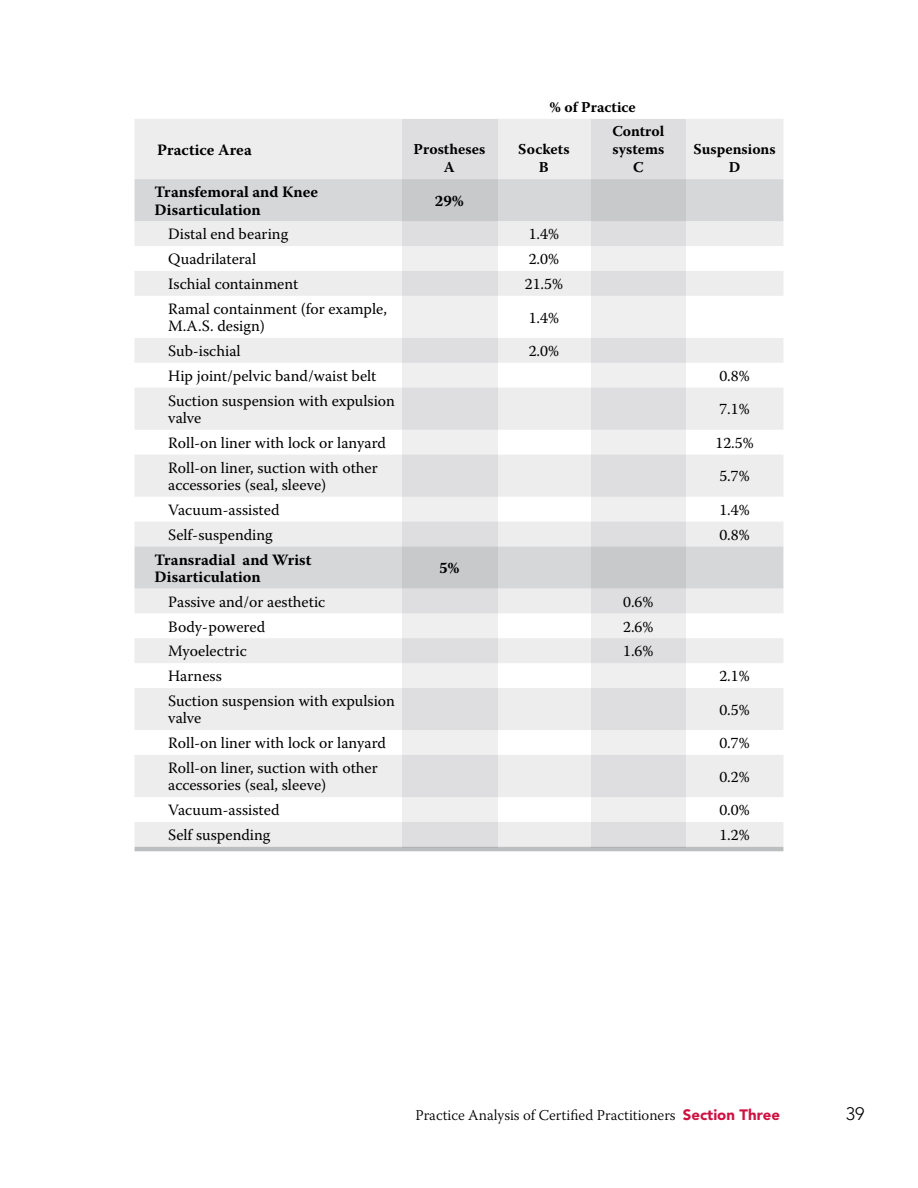
<style>
.page{position:relative;width:918px;height:1188px;background:#fff}
.page>*{position:absolute;margin:0;border:0;box-sizing:border-box;transform-origin:0 0}
.t1{font:300 18px "Avenir";color:#000}
.t2{font:15.75px/17.2px "Warnock Pro";color:#000}
.t3{font:700 15.75px/17.2px "Warnock Pro";color:#000}
.t4{font:700 15px/18px "Warnock Pro";color:#000;text-align:center}
.t5{font:300 15px "Warnock Pro";color:#000}
.s1{font-family:"Avenir";font-weight:900;color:#ce1141}
</style>
<div class="page">
<svg style="left:135px;top:119px;width:648px;height:728px;fill:#ededee"></svg>
<svg style="left:135px;top:179px;width:648px;height:410px"></svg>
<svg style="left:135px;top:847px;width:648px;height:4px;background:#bbbdbf"></svg>
<svg style="left:402px;top:119px;width:95px;height:728px;fill:#dedee0"></svg>
<svg style="left:591px;top:119px;width:95px;height:728px;fill:#dedee0"></svg>
<p class="t4" style="left:550px;top:98px;width:88px">% of Practice</p>
<p class="t3" style="left:157px;top:141px;width:96px">Practice Area</p>
<p class="t4" style="left:414px;top:140px;width:73px">Prostheses<br>A</p>
<p class="t4" style="left:518px;top:140px;width:53px">Sockets<br>B</p>
<p class="t4" style="left:612px;top:122px;width:53px">Control systems<br>C</p>
<p class="t4" style="left:694px;top:140px;width:84px">Suspensions<br>D</p>
<p class="t3" style="left:155px;top:183px;width:165px">Transfemoral and Knee<br>Disarticulation</p>
<p class="t3" style="left:435px;top:192px;width:31px">29%</p>
<p class="t2" style="left:168px;top:225px;width:122px">Distal end bearing</p>
<p class="t2" style="left:529px;top:225px;width:32px">1.4%</p>
<p class="t2" style="left:168px;top:250px;width:90px">Quadrilateral</p>
<p class="t2" style="left:529px;top:250px;width:32px">2.0%</p>
<p class="t2" style="left:168px;top:275px;width:132px">Ischial containment</p>
<p class="t2" style="left:525px;top:275px;width:40px">21.5%</p>
<p class="t2" style="left:168px;top:300px;width:220px">Ramal containment (for example,<br>M.A.S. design)</p>
<p class="t2" style="left:529px;top:309px;width:32px">1.4%</p>
<p class="t2" style="left:168px;top:342px;width:74px">Sub-ischial</p>
<p class="t2" style="left:529px;top:342px;width:32px">2.0%</p>
<p class="t2" style="left:168px;top:367px;width:210px">Hip joint/pelvic band/waist belt</p>
<p class="t2" style="left:719px;top:367px;width:32px">0.8%</p>
<p class="t2" style="left:168px;top:392px;width:228px">Suction suspension with expulsion valve</p>
<p class="t2" style="left:719px;top:400px;width:32px">7.1%</p>
<p class="t2" style="left:168px;top:434px;width:219px">Roll-on liner with lock or lanyard</p>
<p class="t2" style="left:715px;top:434px;width:40px">12.5%</p>
<p class="t2" style="left:168px;top:459px;width:211px">Roll-on liner, suction with other accessories (seal, sleeve)</p>
<p class="t2" style="left:719px;top:467px;width:32px">5.7%</p>
<p class="t2" style="left:168px;top:501px;width:113px">Vacuum-assisted</p>
<p class="t2" style="left:719px;top:501px;width:32px">1.4%</p>
<p class="t2" style="left:168px;top:526px;width:106px">Self-suspending</p>
<p class="t2" style="left:719px;top:526px;width:32px">0.8%</p>
<p class="t3" style="left:155px;top:551px;width:158px">Transradial and Wrist<br>Disarticulation</p>
<p class="t3" style="left:439px;top:559px;width:22px">5%</p>
<p class="t2" style="left:168px;top:593px;width:159px">Passive and/or aesthetic</p>
<p class="t2" style="left:623px;top:593px;width:32px">0.6%</p>
<p class="t2" style="left:168px;top:617px;width:99px">Body-powered</p>
<p class="t2" style="left:623px;top:617px;width:32px">2.6%</p>
<p class="t2" style="left:168px;top:642px;width:80px">Myoelectric</p>
<p class="t2" style="left:623px;top:642px;width:32px">1.6%</p>
<p class="t2" style="left:168px;top:667px;width:55px">Harness</p>
<p class="t2" style="left:719px;top:667px;width:32px">2.1%</p>
<p class="t2" style="left:168px;top:692px;width:228px">Suction suspension with expulsion valve</p>
<p class="t2" style="left:719px;top:701px;width:32px">0.5%</p>
<p class="t2" style="left:168px;top:734px;width:219px">Roll-on liner with lock or lanyard</p>
<p class="t2" style="left:719px;top:734px;width:32px">0.7%</p>
<p class="t2" style="left:168px;top:759px;width:211px">Roll-on liner, suction with other accessories (seal, sleeve)</p>
<p class="t2" style="left:719px;top:768px;width:32px">0.2%</p>
<p class="t2" style="left:168px;top:801px;width:113px">Vacuum-assisted</p>
<p class="t2" style="left:719px;top:801px;width:32px">0.0%</p>
<p class="t2" style="left:168px;top:826px;width:104px">Self suspending</p>
<p class="t2" style="left:719px;top:826px;width:32px">1.2%</p>
<p class="t5" style="left:415px;top:1106px;width:366px">Practice Analysis of Certified Practitioners <span class="s1">Section Three</span></p>
<p class="t1" style="left:846px;top:1103px;width:20px">39</p>
</div>
